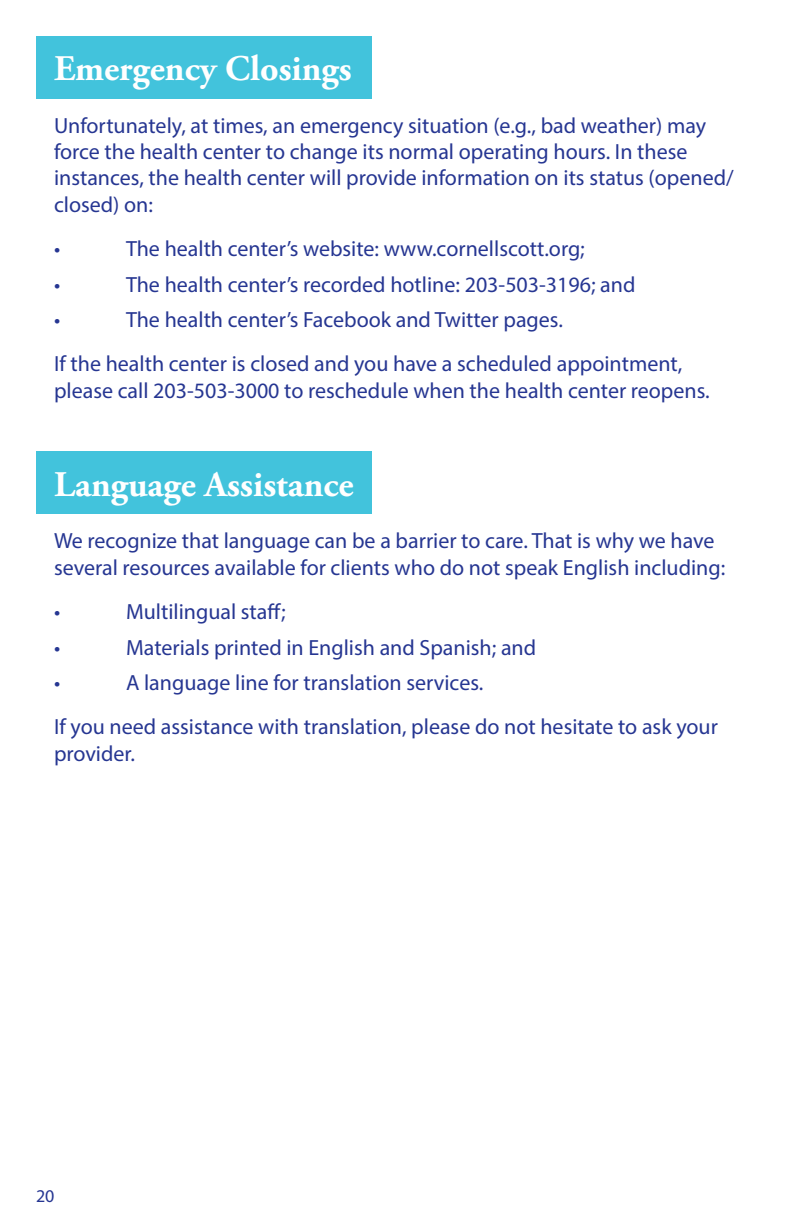
<style>
.page{position:relative;width:792px;height:1224px;background:#fff}
.page>*{position:absolute;margin:0;border:0;box-sizing:border-box;transform-origin:0 0}
.t1{font:700 36px "Adobe Garamond Pro";color:#fff}
.t2{font:22px/26.4px "Myriad Pro";color:#263692}
.t3{font:18px "Myriad Pro";color:#263692}
</style>
<div class="page">
<div style="left:36px;top:36px;width:336px;height:62px;background:#42c3dc"></div>
<div style="left:36px;top:452px;width:336px;height:62px;background:#42c3dc"></div>
<h1 class="t1" style="left:54px;top:48px;width:299px">Emergency Closings</h1>
<p class="t2" style="left:54px;top:112px;width:681px">Unfortunately, at times, an emergency situation (e.g., bad weather) may force the health center to change its normal operating hours. In these instances, the health center will provide information on its status (opened/ closed) on:</p>
<p class="t2" style="left:54px;top:235px;width:8px">•</p>
<p class="t2" style="left:126px;top:235px;width:460px">The health center’s website: www.cornellscott.org;</p>
<p class="t2" style="left:54px;top:271px;width:8px">•</p>
<p class="t2" style="left:126px;top:271px;width:511px">The health center’s recorded hotline: 203-503-3196; and</p>
<p class="t2" style="left:54px;top:306px;width:8px">•</p>
<p class="t2" style="left:54px;top:297px;width:630px;line-height:44.4px;text-indent:72px">The health center’s Facebook and Twitter pages.<br>If the health center is closed and you have a scheduled appointment,</p>
<p class="t2" style="left:54px;top:377px;width:657px">please call 203-503-3000 to reschedule when the health center reopens.</p>
<h1 class="t1" style="left:54px;top:464px;width:301px">Language Assistance</h1>
<p class="t2" style="left:54px;top:527px;width:673px">We recognize that language can be a barrier to care. That is why we have several resources available for clients who do not speak English including:</p>
<p class="t2" style="left:54px;top:598px;width:8px">•</p>
<p class="t2" style="left:126px;top:598px;width:161px">Multilingual staff;</p>
<p class="t2" style="left:54px;top:634px;width:8px">•</p>
<p class="t2" style="left:126px;top:634px;width:412px">Materials printed in English and Spanish; and</p>
<p class="t2" style="left:54px;top:669px;width:8px">•</p>
<p class="t2" style="left:54px;top:660px;width:665px;line-height:44.4px;text-indent:72px">A language line for translation services.<br>If you need assistance with translation, please do not hesitate to ask your</p>
<p class="t2" style="left:54px;top:740px;width:83px">provider.</p>
<p class="t3" style="left:36px;top:1184px;width:20px">20</p>
</div>
